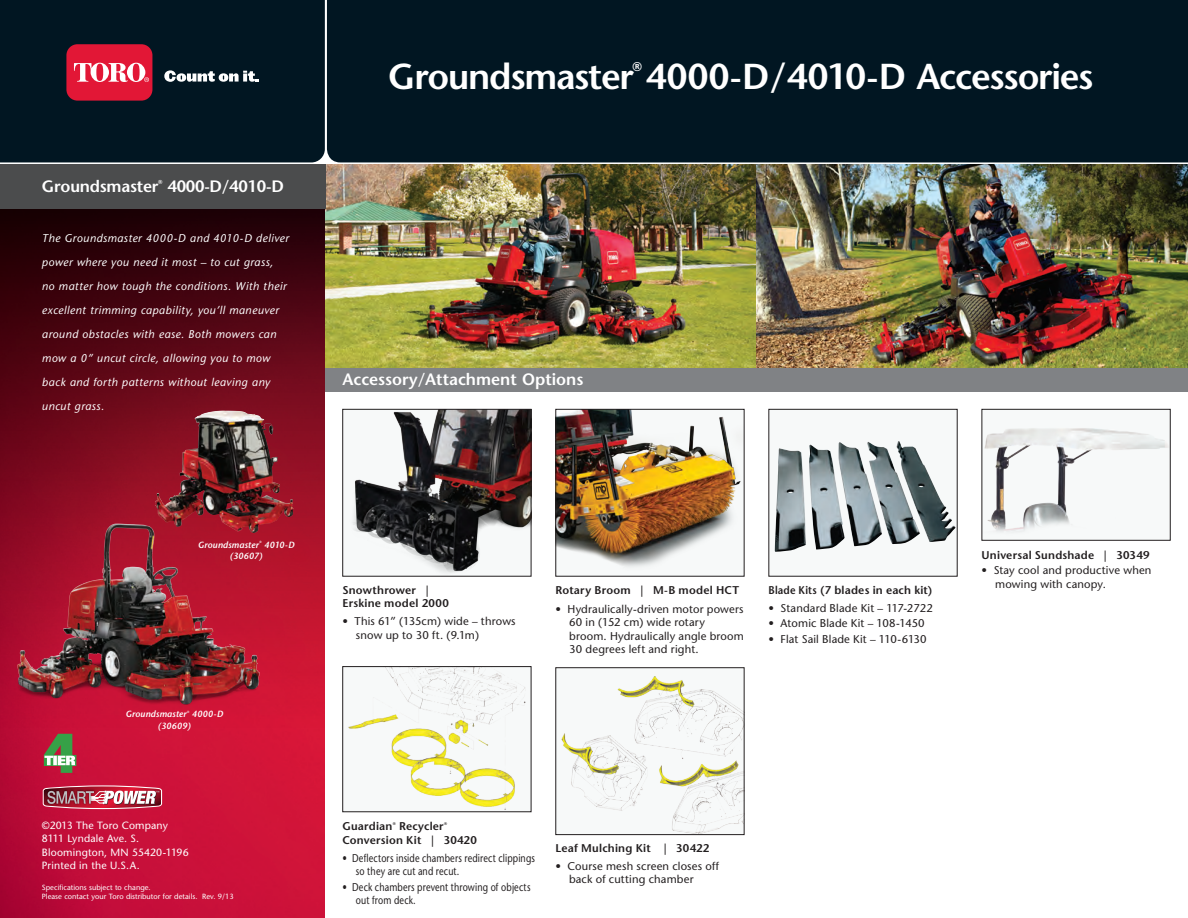
<style>
.page{position:relative;width:1188px;height:918px;background:#fff}
.page>*{position:absolute;margin:0;border:0;box-sizing:border-box;transform-origin:0 0}
.t1{font:600 36px "Stone Sans";letter-spacing:-.035em;color:#fff}
.t2{font:600 16.5px "Stone Sans";color:#fff}
.t3{font:600 12.6px "Stone Sans";color:#fff}
.t4{font:11.25px/13.5px "Stone Sans";letter-spacing:.015em;color:#231f20}
.t5{font:italic 11.25px/24px "Stone Sans";letter-spacing:.04em;color:#fff}
.t6{font:600 11.25px/13.5px "Stone Sans";letter-spacing:.02em;color:#231f20}
.t7{font:11.25px/13.5px "Stone Sans";letter-spacing:.015em;color:#231f20;scale:.8 1}
.t8{font:600 11.25px "Stone Sans";letter-spacing:.02em;color:#231f20;scale:.9 1}
.t9{font:10.5px/13.5px "Stone Sans";letter-spacing:.015em;color:#fff}
.t10{font:italic 600 9px "Stone Sans";letter-spacing:.005em;color:#fff}
.t11{font:7.5px/9px "Stone Sans";color:#fff}
.t12{font:600 5.7px "Stone Sans";color:#fff}
.t13{font:600 3.9px "Stone Sans";color:#231f20}
.t14{font:italic 600 3.15px "Stone Sans";color:#fff}
</style>
<div class="page">
<img style="left:351px;top:411px;width:178px;height:163px">
<div style="left:342px;top:409px;width:189px;height:167px;border:1px solid #231f20"></div>
<img style="left:325px;top:165px;width:432px;height:203px">
<img style="left:757px;top:165px;width:431px;height:203px">
<div style="left:304px;top:368px;width:884px;height:23px;background:#808285"></div>
<div style="left:327px;top:0;width:861px;height:162px;background:#011622"></div>
<svg style="left:0;top:209px;width:325px;height:709px;background:#880d25"></svg>
<div style="left:0;top:165px;width:325px;height:44px;background:#4b4c4d"></div>
<div style="left:0;top:0;width:325px;height:162px;background:#011622"></div>
<svg style="left:164px;top:70px;width:95px;height:12px"></svg>
<div style="left:66px;top:44px;width:86px;height:57px;background:#e21736;border-radius:11px"></div>
<svg style="left:74px;top:63px;width:75px;height:19px"></svg>
<img style="left:558px;top:411px;width:184px;height:158px">
<div style="left:556px;top:409px;width:188px;height:167px;border:1px solid #231f20"></div>
<img style="left:10px;top:520px;width:259px;height:194px">
<svg style="left:43px;top:785px;width:119px;height:24px;background:#bd6372"></svg>
<svg style="left:44px;top:734px;width:32px;height:39px"></svg>
<img style="left:171px;top:412px;width:38px;height:85px">
<img style="left:348px;top:668px;width:178px;height:142px">
<div style="left:342px;top:666px;width:189px;height:146px;border:1px solid #231f20"></div>
<div style="left:556px;top:668px;width:188px;height:167px;background:#f7f9f9"></div>
<img style="left:561px;top:677px;width:181px;height:156px">
<div style="left:556px;top:667px;width:188px;height:168px;border:1px solid #231f20"></div>
<svg style="left:774px;top:441px;width:157px;height:111px"></svg>
<img style="left:896px;top:441px;width:59px;height:101px">
<img style="left:984px;top:428px;width:185px;height:106px">
<div style="left:982px;top:409px;width:189px;height:132px;border:1px solid #231f20"></div>
<h2 class="t2" style="left:42px;top:176px;width:118px">Groundsmaster</h2>
<p class="t12" style="left:158px;top:178px;width:6px">®</p>
<h2 class="t2" style="left:167px;top:176px;width:118px">4000-D/4010-D</h2>
<p class="t5" style="left:42px;top:226px;width:249px">The Groundsmaster 4000-D and 4010-D deliver power where you need it most – to cut grass,<br>no matter how tough the conditions. With their excellent trimming capability, you’ll maneuver around obstacles with ease. Both mowers can mow a 0” uncut circle, allowing you to mow back and forth patterns without leaving any uncut grass.</p>
<p class="t3" style="left:633px;top:59px;width:11px">®</p>
<h1 class="t1" style="left:388px;top:55px;width:707px">Groundsmaster 4000-D/4010-D Accessories</h1>
<h2 class="t2" style="left:342px;top:369px;width:242px">Accessory/Attachment Options</h2>
<p class="t10" style="left:198px;top:539px;width:62px">Groundsmaster</p>
<p class="t14" style="left:259px;top:540px;width:4px">®</p>
<p class="t10" style="left:264px;top:539px;width:32px">4010-D</p>
<p class="t10" style="left:230px;top:550px;width:34px">(30607)</p>
<p class="t10" style="left:125px;top:709px;width:62px">Groundsmaster</p>
<p class="t14" style="left:187px;top:710px;width:4px">®</p>
<p class="t10" style="left:192px;top:709px;width:33px">4000-D</p>
<p class="t10" style="left:158px;top:720px;width:34px">(30609)</p>
<p class="t9" style="left:42px;top:819px;width:148px">©2013 The Toro Company<br>8111 Lyndale Ave. S.<br>Bloomington, MN 55420-1196<br>Printed in the U.S.A.</p>
<p class="t11" style="left:42px;top:883px;width:193px">Specifications subject to change.<br>Please contact your Toro distributor for details. Rev. 9/13</p>
<p class="t6" style="left:342px;top:583px;width:108px">Snowthrower |<br>Erskine model 2000</p>
<p class="t4" style="left:356px;top:614px;width:161px;text-indent:-14px">• This 61” (135cm) wide – throws snow up to 30 ft. (9.1m)</p>
<p class="t6" style="left:556px;top:583px;width:185px">Rotary Broom | M-B model HCT</p>
<p class="t4" style="left:569px;top:602px;width:176px;text-indent:-14px">• Hydraulically-driven motor powers<br>60 in (152 cm) wide rotary broom. Hydraulically angle broom<br>30 degrees left and right.</p>
<p class="t8" style="left:769px;top:583px;width:184px">Blade Kits (7 blades in each kit)</p>
<p class="t4" style="left:769px;top:601px;width:166px">• Standard Blade Kit – 117-2722</p>
<p class="t4" style="left:769px;top:617px;width:158px">• Atomic Blade Kit – 108-1450</p>
<p class="t4" style="left:769px;top:632px;width:160px">• Flat Sail Blade Kit – 110-6130</p>
<p class="t6" style="left:342px;top:820px;width:52px">Guardian</p>
<p class="t13" style="left:393px;top:821px;width:4px">®</p>
<p class="t6" style="left:399px;top:820px;width:46px">Recycler</p>
<p class="t13" style="left:444px;top:821px;width:4px">®</p>
<p class="t6" style="left:342px;top:833px;width:136px">Conversion Kit | 30420</p>
<p class="t7" style="left:356px;top:851px;width:225px;text-indent:-14px">• Deflectors inside chambers redirect clippings so they are cut and recut.</p>
<p class="t7" style="left:356px;top:880px;width:220px;text-indent:-14px">• Deck chambers prevent throwing of objects out from deck.</p>
<p class="t6" style="left:556px;top:841px;width:155px">Leaf Mulching Kit | 30422</p>
<p class="t4" style="left:569px;top:859px;width:152px;text-indent:-14px">• Course mesh screen closes off back of cutting chamber</p>
<p class="t6" style="left:982px;top:548px;width:169px">Universal Sundshade | 30349</p>
<p class="t4" style="left:995px;top:564px;width:158px;text-indent:-14px">• Stay cool and productive when mowing with canopy.</p>
</div>
